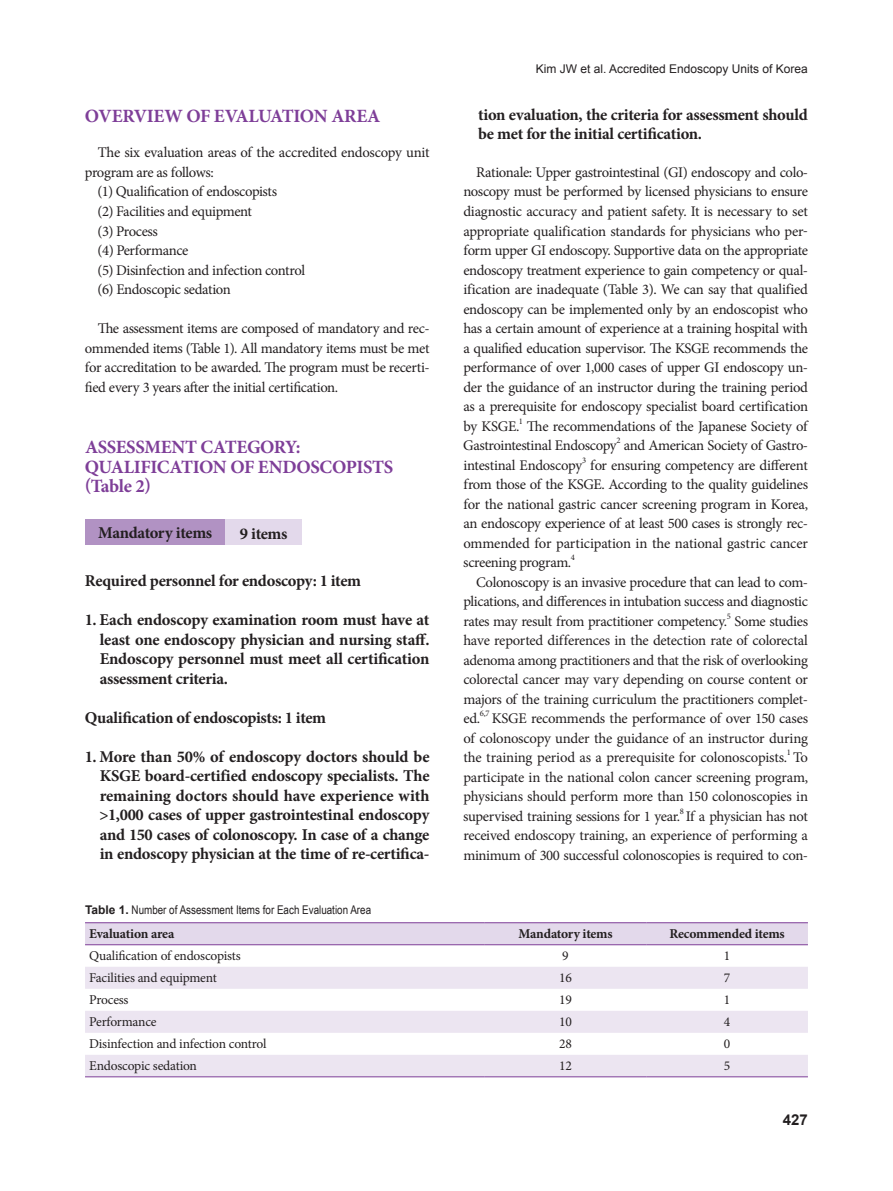
<style>
.page{position:relative;width:893px;height:1191px;background:#fff}
.page>*{position:absolute;margin:0;border:0;box-sizing:border-box;transform-origin:0 0}
.t1{font:700 18.75px/19.5px "Minion Pro";letter-spacing:-.025em;color:#7e3e98}
.t2{font:700 16.5px/19.5px "Minion Pro";letter-spacing:-.02em;color:#231f20;text-align:justify}
.t3{font:700 15px "Arial";color:#231f20}
.t4{font:14.7px/19.5px "Minion Pro";letter-spacing:-.025em;color:#231f20;text-align:justify}
.t5{font:13.5px "Minion Pro";letter-spacing:-.015em;color:#231f20}
.t6{font:700 13.5px "Minion Pro";letter-spacing:-.02em;color:#231f20}
.t7{font:12px "Arial Narrow";color:#231f20}
.t8{font:12px "Arial";color:#231f20}
.t9{font:8.55px "Minion Pro";color:#231f20}
.s1{font-family:"Arial";font-weight:700}
</style>
<div class="page">
<div style="left:85px;top:520px;width:140px;height:25px;background:#b192c3"></div>
<div style="left:225px;top:520px;width:77px;height:25px;background:#e3d9eb"></div>
<div style="left:85px;top:923px;width:723px;height:21px;background:#e3d9eb"></div>
<svg style="left:85px;top:967px;width:723px;height:109px;fill:#ece5f1"></svg>
<hr style="left:85px;top:922px;width:400px;height:1px;background:#7e3e98">
<hr style="left:485px;top:922px;width:161px;height:1px;background:#7e3e98">
<hr style="left:646px;top:922px;width:162px;height:1px;background:#7e3e98">
<hr style="left:85px;top:944px;width:400px;height:1px;background:#7e3e98">
<hr style="left:485px;top:944px;width:161px;height:1px;background:#7e3e98">
<hr style="left:646px;top:944px;width:162px;height:1px;background:#7e3e98">
<hr style="left:85px;top:1076px;width:400px;height:1px;background:#7e3e98">
<hr style="left:485px;top:1076px;width:161px;height:1px;background:#7e3e98">
<hr style="left:646px;top:1076px;width:162px;height:1px;background:#7e3e98">
<p class="t1" style="left:85px;top:106px;width:285px">Overview of evaluation area</p>
<p class="t4" style="left:98px;top:143px;width:333px">The six evaluation areas of the accredited endoscopy unit</p>
<p class="t4" style="left:85px;top:163px;width:130px">program are as follows:</p>
<p class="t4" style="left:97px;top:182px;width:181px">(1) Qualification of endoscopists</p>
<p class="t4" style="left:97px;top:202px;width:156px">(2) Facilities and equipment</p>
<p class="t4" style="left:97px;top:221px;width:62px">(3) Process</p>
<p class="t4" style="left:97px;top:241px;width:92px">(4) Performance</p>
<p class="t4" style="left:97px;top:260px;width:209px">(5) Disinfection and infection control</p>
<p class="t4" style="left:97px;top:280px;width:135px">(6) Endoscopic sedation</p>
<p class="t4" style="left:85px;top:319px;width:346px;text-indent:13px">The assessment items are composed of mandatory and rec&shy;ommended items (Table 1). All mandatory items must be met for accreditation to be awarded. The program must be recerti&shy;fied every 3 years after the initial certification.</p>
<p class="t1" style="left:85px;top:437px;width:310px">ASSESSMENT CATEGORY:<br>QUALIFICATION OF END OSCOPISTS (Table 2)</p>
<p class="t2" style="left:98px;top:522px;width:116px">Mandatory items</p>
<p class="t2" style="left:240px;top:523px;width:49px">9 items</p>
<p class="t2" style="left:85px;top:571px;width:278px">Required personnel for endoscopy: 1 item</p>
<p class="t2" style="left:100px;top:610px;width:331px;text-indent:-15px">1. Each endoscopy examination room must have at least one endoscopy physician and nursing staff.<br>Endoscopy personnel must meet all certification assessment criteria.</p>
<p class="t2" style="left:85px;top:707px;width:243px">Qualification of endoscopists: 1 item</p>
<p class="t2" style="left:100px;top:746px;width:331px;text-indent:-15px">1. More than 50% of endoscopy doctors should be KSGE board-certified endoscopy specialists. The remaining doctors should have experience with &gt;1,000 cases of upper gastrointestinal endoscopy and 150 cases of colonoscopy. In case of a change in endoscopy physician at the time of re-certifica-</p>
<p class="t8" style="left:536px;top:61px;width:274px">Kim JW et al. Accredited Endoscopy Units of Korea</p>
<p class="t2" style="left:478px;top:105px;width:331px">tion evaluation, the criteria for assessment should be met for the initial certification.</p>
<p class="t4" style="left:463px;top:163px;width:346px;text-indent:13px">Rationale: Upper gastrointestinal (GI) endoscopy and colo&shy;noscopy must be performed by licensed physicians to ensure diagnostic accuracy and patient safety. It is necessary to set appropriate qualification standards for physicians who per&shy;form upper GI endoscopy. Supportive data on the appropriate endoscopy treatment experience to gain competency or qual&shy;ification are inadequate (Table 3). We can say that qualified endoscopy can be implemented only by an endoscopist who has a certain amount of experience at a training hospital with a qualified education supervisor. The KSGE recommends the performance of over 1,000 cases of upper GI endoscopy un&shy;der the guidance of an instructor during the training period as a prerequisite for endoscopy specialist board certification by KSGE.</p>
<p class="t9" style="left:519px;top:415px;width:6px">1</p>
<p class="t4" style="left:463px;top:416px;width:346px;text-indent:64px">The recommendations of the Japanese Society of<br>Gastrointestinal Endoscopy</p>
<p class="t9" style="left:616px;top:435px;width:6px">2</p>
<p class="t4" style="left:624px;top:436px;width:186px">and American Society of Gastro-</p>
<p class="t4" style="left:463px;top:455px;width:120px">intestinal Endoscopy</p>
<p class="t9" style="left:582px;top:454px;width:6px">3</p>
<p class="t4" style="left:463px;top:455px;width:346px;text-indent:127px">for ensuring competency are different from those of the KSGE. According to the quality guidelines for the national gastric cancer screening program in Korea, an endoscopy experience of at least 500 cases is strongly rec&shy;ommended for participation in the national gastric cancer screening program.</p>
<p class="t9" style="left:571px;top:552px;width:6px">4</p>
<p class="t4" style="left:463px;top:572px;width:346px;text-indent:13px">Colonoscopy is an invasive procedure that can lead to com&shy;plications, and differences in intubation success and diagnostic rates may result from practitioner competency.</p>
<p class="t9" style="left:727px;top:610px;width:6px">5</p>
<p class="t4" style="left:463px;top:611px;width:346px;text-indent:271px">Some studies have reported differences in the detection rate of colorectal adenoma among practitioners and that the risk of overlooking colorectal cancer may vary depending on course content or majors of the training curriculum the practitioners complet&shy;ed.</p>
<p class="t9" style="left:480px;top:708px;width:11px">6,7</p>
<p class="t4" style="left:463px;top:709px;width:346px;text-indent:29px">KSGE recommends the performance of over 150 cases of colonoscopy under the guidance of an instructor during the training period as a prerequisite for colonoscopists. To</p>
<p class="t9" style="left:787px;top:747px;width:6px">1</p>
<p class="t4" style="left:463px;top:767px;width:346px">participate in the national colon cancer screening program, physicians should perform more than 150 colonoscopies in supervised training sessions for 1 year. If a physician has not</p>
<p class="t9" style="left:680px;top:805px;width:6px">8</p>
<p class="t4" style="left:463px;top:826px;width:346px">received endoscopy training, an experience of performing a minimum of 300 successful colonoscopies is required to con-</p>
<p class="t7" style="left:85px;top:901px;width:288px"><span class="s1">Table 1.</span> Number of Assessment Items for Each Evaluation Area</p>
<p class="t6" style="left:89px;top:924px;width:87px">Evaluation area</p>
<p class="t6" style="left:519px;top:924px;width:95px">Mandatory items</p>
<p class="t6" style="left:669px;top:924px;width:117px">Recommended items</p>
<p class="t5" style="left:89px;top:946px;width:153px">Qualification of endoscopists</p>
<p class="t5" style="left:562px;top:946px;width:8px">9</p>
<p class="t5" style="left:724px;top:946px;width:8px">1</p>
<p class="t5" style="left:89px;top:968px;width:129px">Facilities and equipment</p>
<p class="t5" style="left:559px;top:968px;width:14px">16</p>
<p class="t5" style="left:724px;top:968px;width:8px">7</p>
<p class="t5" style="left:89px;top:990px;width:41px">Process</p>
<p class="t5" style="left:559px;top:990px;width:14px">19</p>
<p class="t5" style="left:724px;top:990px;width:8px">1</p>
<p class="t5" style="left:89px;top:1012px;width:69px">Performance</p>
<p class="t5" style="left:559px;top:1012px;width:14px">10</p>
<p class="t5" style="left:724px;top:1012px;width:8px">4</p>
<p class="t5" style="left:89px;top:1034px;width:179px">Disinfection and infection control</p>
<p class="t5" style="left:559px;top:1034px;width:14px">28</p>
<p class="t5" style="left:724px;top:1034px;width:8px">0</p>
<p class="t5" style="left:89px;top:1056px;width:109px">Endoscopic sedation</p>
<p class="t5" style="left:559px;top:1056px;width:14px">12</p>
<p class="t5" style="left:724px;top:1056px;width:8px">5</p>
<p class="t3" style="left:783px;top:1109px;width:27px">427</p>
</div>
